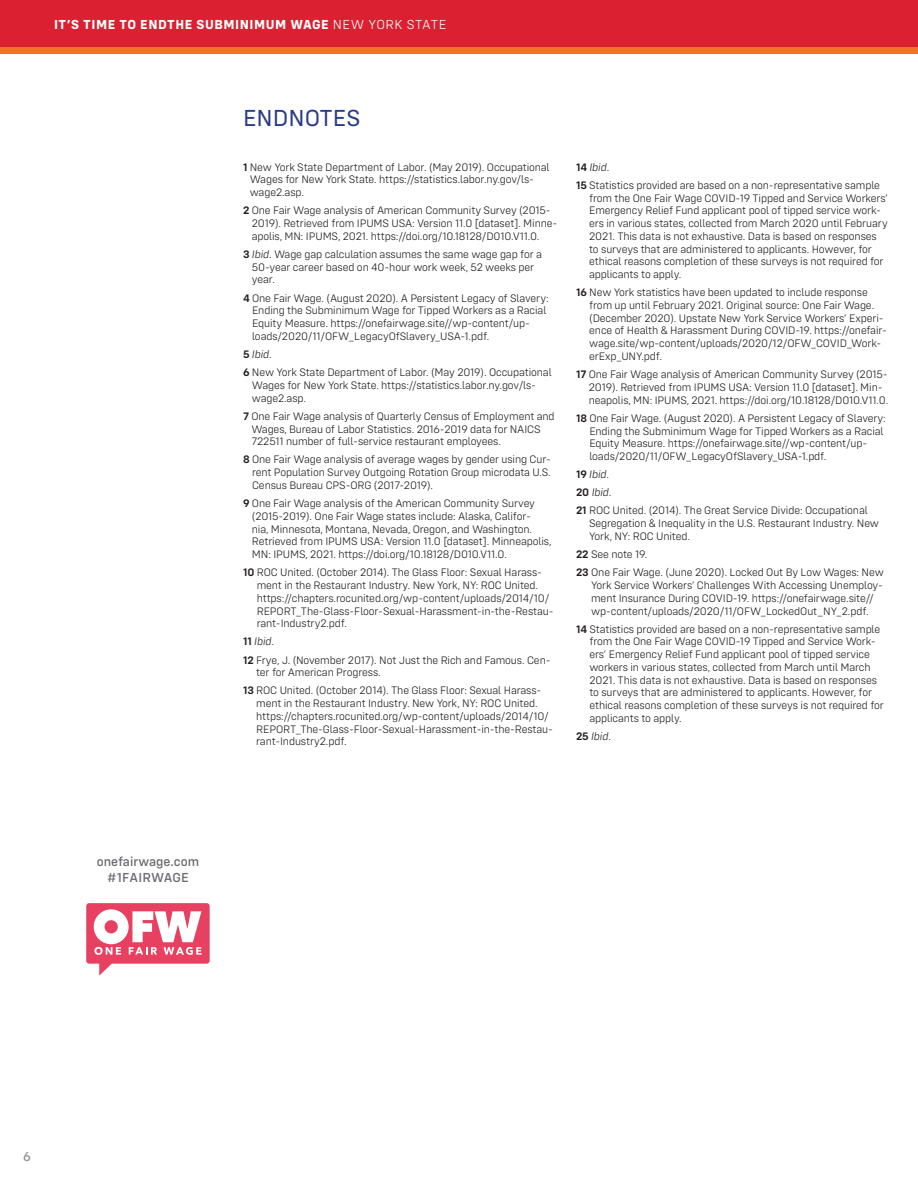
<style>
.page{position:relative;width:918px;height:1188px;background:#fff}
.page>*{position:absolute;margin:0;border:0;box-sizing:border-box;transform-origin:0 0}
.Headline_1{font:24px "Config";color:#283c86}
.t1{font:700 13.5px "Config";letter-spacing:.04em;color:#fff}
.t2{font:500 13.5px "Config";color:#6c6d70}
.t3{font:500 13.5px "Config";color:#959494}
.Endnotes{font:300 11.25px/12.8px "Config";letter-spacing:-.01em;color:#231f20}
.Endnotes-2{font:italic 300 11.25px "Config";letter-spacing:-.01em;color:#231f20}
.s1{font-weight:300}
.s2{font-weight:600}
.s3{font-style:italic}
.s4{font-weight:600;font-style:normal}
.s5{font-style:normal}
</style>
<div class="page">
<div style="left:0;top:0;width:918px;height:47px;background:#da2031"></div>
<div style="left:0;top:47px;width:918px;height:7px;background:#f47321"></div>
<svg style="left:86px;top:903px;width:124px;height:73px"></svg>
<p class="t1" style="left:54px;top:17px;width:394px">IT’S TIME TO ENDTHE SUBMINIMUM WAGE <span class="s1">NEW YORK STATE</span></p>
<p class="Headline_1" style="left:243px;top:105px;width:119px">ENDNOTES</p>
<p class="Endnotes" style="left:250px;top:160px;width:301px;text-indent:-7px"><span class="s2">1</span> New York State Department of Labor. (May 2019). Occupational<br>Wages for New York State. https://statistics.labor.ny.gov/ls&shy;wage2.asp.</p>
<p class="Endnotes" style="left:252px;top:204px;width:307px;text-indent:-9px"><span class="s2">2</span> One Fair Wage analysis of American Community Survey (2015-<br>2019). Retrieved from IPUMS USA: Version 11.0 [dataset]. Minne&shy;apolis, MN: IPUMS, 2021. https://doi.org/10.18128/D010.V11.0.</p>
<p class="Endnotes" style="left:252px;top:248px;width:292px;text-indent:-9px"><span class="s2">3</span> <span class="s3">Ibid</span>. Wage gap calculation assumes the same wage gap for a<br>50-year career based on 40-hour work week, 52 weeks per year.</p>
<p class="Endnotes" style="left:252px;top:291px;width:298px;text-indent:-9px"><span class="s2">4</span> One Fair Wage. (August 2020). A Persistent Legacy of Slavery:<br>Ending the Subminimum Wage for Tipped Workers as a Racial Equity Measure. https://onefairwage.site//wp-content/up&shy;loads/2020/11/OFW_LegacyOfSlavery_USA-1.pdf.</p>
<p class="Endnotes-2" style="left:243px;top:348px;width:30px"><span class="s4">5</span> Ibid<span class="s5">.</span></p>
<p class="Endnotes" style="left:252px;top:366px;width:301px;text-indent:-9px"><span class="s2">6</span> New York State Department of Labor. (May 2019). Occupational<br>Wages for New York State. https://statistics.labor.ny.gov/ls&shy;wage2.asp.</p>
<p class="Endnotes" style="left:251px;top:410px;width:305px;text-indent:-8px"><span class="s2">7</span> One Fair Wage analysis of Quarterly Census of Employment and<br>Wages, Bureau of Labor Statistics. 2016-2019 data for NAICS<br>722511 number of full-service restaurant employees.</p>
<p class="Endnotes" style="left:252px;top:453px;width:300px;text-align:justify;text-indent:-9px"><span class="s2">8</span> One Fair Wage analysis of average wages by gender using Cur&shy;rent Population Survey Outgoing Rotation Group microdata U.S.<br>Census Bureau CPS-ORG (2017-2019).</p>
<p class="Endnotes" style="left:252px;top:497px;width:301px;text-indent:-9px"><span class="s2">9</span> One Fair Wage analysis of the American Community Survey (2015-2019). One Fair Wage states include: Alaska, Califor-<br>nia, Minnesota, Montana, Nevada, Oregon, and Washington.<br>Retrieved from IPUMS USA: Version 11.0 [dataset]. Minneapolis, MN: IPUMS, 2021. https://doi.org/10.18128/D010.V11.0.</p>
<p class="Endnotes" style="left:257px;top:566px;width:298px;text-indent:-14px"><span class="s2">10</span> ROC United. (October 2014). The Glass Floor: Sexual Harass&shy;ment in the Restaurant Industry. New York, NY: ROC United. https://chapters.rocunited.org/wp-content/uploads/2014/10/ REPORT_The-Glass-Floor-Sexual-Harassment-in-the-Restau&shy;rant-Industry2.pdf.</p>
<p class="Endnotes-2" style="left:243px;top:635px;width:33px"><span class="s4">11</span> Ibid<span class="s5">.</span></p>
<p class="Endnotes" style="left:256px;top:653px;width:296px;text-indent:-13px"><span class="s2">12</span> Frye, J. (November 2017). Not Just the Rich and Famous. Cen&shy;ter for American Progress.</p>
<p class="Endnotes" style="left:256px;top:684px;width:298px;text-indent:-13px"><span class="s2">13</span> ROC United. (October 2014). The Glass Floor: Sexual Harass&shy;ment in the Restaurant Industry. New York, NY: ROC United. https://chapters.rocunited.org/wp-content/uploads/2014/10/ REPORT_The-Glass-Floor-Sexual-Harassment-in-the-Restau&shy;rant-Industry2.pdf.</p>
<p class="Endnotes-2" style="left:576px;top:160px;width:35px"><span class="s4">14</span> Ibid<span class="s5">.</span></p>
<p class="Endnotes" style="left:589px;top:179px;width:300px;text-indent:-13px"><span class="s2">15</span> Statistics provided are based on a non-representative sample from the One Fair Wage COVID-19 Tipped and Service Workers’ Emergency Relief Fund applicant pool of tipped service work&shy;ers in various states, collected from March 2020 until February 2021. This data is not exhaustive. Data is based on responses to surveys that are administered to applicants. However, for ethical reasons completion of these surveys is not required for applicants to apply.</p>
<p class="Endnotes" style="left:589px;top:286px;width:299px;text-indent:-13px"><span class="s2">16</span> New York statistics have been updated to include response from up until February 2021. Original source: One Fair Wage. (December 2020). Upstate New York Service Workers’ Experi&shy;ence of Health &amp; Harassment During COVID-19. https://onefair&shy;wage.site/wp-content/uploads/2020/12/OFW_COVID_Work&shy;erExp_UNY.pdf.</p>
<p class="Endnotes" style="left:589px;top:368px;width:301px;text-indent:-13px"><span class="s2">17</span> One Fair Wage analysis of American Community Survey (2015-<br>2019). Retrieved from IPUMS USA: Version 11.0 [dataset]. Min&shy;neapolis, MN: IPUMS, 2021. https://doi.org/10.18128/D010.V11.0.</p>
<p class="Endnotes" style="left:589px;top:412px;width:298px;text-indent:-13px"><span class="s2">18</span> One Fair Wage. (August 2020). A Persistent Legacy of Slavery:<br>Ending the Subminimum Wage for Tipped Workers as a Racial Equity Measure. https://onefairwage.site//wp-content/up&shy;loads/2020/11/OFW_LegacyOfSlavery_USA-1.pdf.</p>
<p class="Endnotes-2" style="left:576px;top:468px;width:35px"><span class="s4">19</span> Ibid<span class="s5">.</span></p>
<p class="Endnotes-2" style="left:576px;top:486px;width:37px"><span class="s4">20</span> Ibid<span class="s5">.</span></p>
<p class="Endnotes" style="left:589px;top:504px;width:291px;text-indent:-13px"><span class="s2">21</span> ROC United. (2014). The Great Service Divide: Occupational<br>Segregation &amp; Inequality in the U.S. Restaurant Industry. New<br>York, NY: ROC United.</p>
<p class="Endnotes" style="left:576px;top:548px;width:73px"><span class="s2">22</span> See note 19.</p>
<p class="Endnotes" style="left:591px;top:566px;width:294px;text-indent:-15px"><span class="s2">23</span> One Fair Wage. (June 2020). Locked Out By Low Wages: New York Service Workers’ Challenges With Accessing Unemploy&shy;ment Insurance During COVID-19. https://onefairwage.site// wp-content/uploads/2020/11/OFW_LockedOut_NY_2.pdf.</p>
<p class="Endnotes" style="left:589px;top:622px;width:296px;text-indent:-13px"><span class="s2">14</span> Statistics provided are based on a non-representative sample from the One Fair Wage COVID-19 Tipped and Service Work&shy;ers’ Emergency Relief Fund applicant pool of tipped service workers in various states, collected from March until March 2021. This data is not exhaustive. Data is based on responses to surveys that are administered to applicants. However, for ethical reasons completion of these surveys is not required for applicants to apply.</p>
<p class="Endnotes-2" style="left:576px;top:730px;width:36px"><span class="s4">25</span> Ibid<span class="s5">.</span></p>
<p class="t2" style="left:97px;top:853px;width:104px">onefairwage.com</p>
<p class="t2" style="left:107px;top:870px;width:83px">#1FAIRWAGE</p>
<p class="t3" style="left:23px;top:1149px;width:9px">6</p>
</div>
